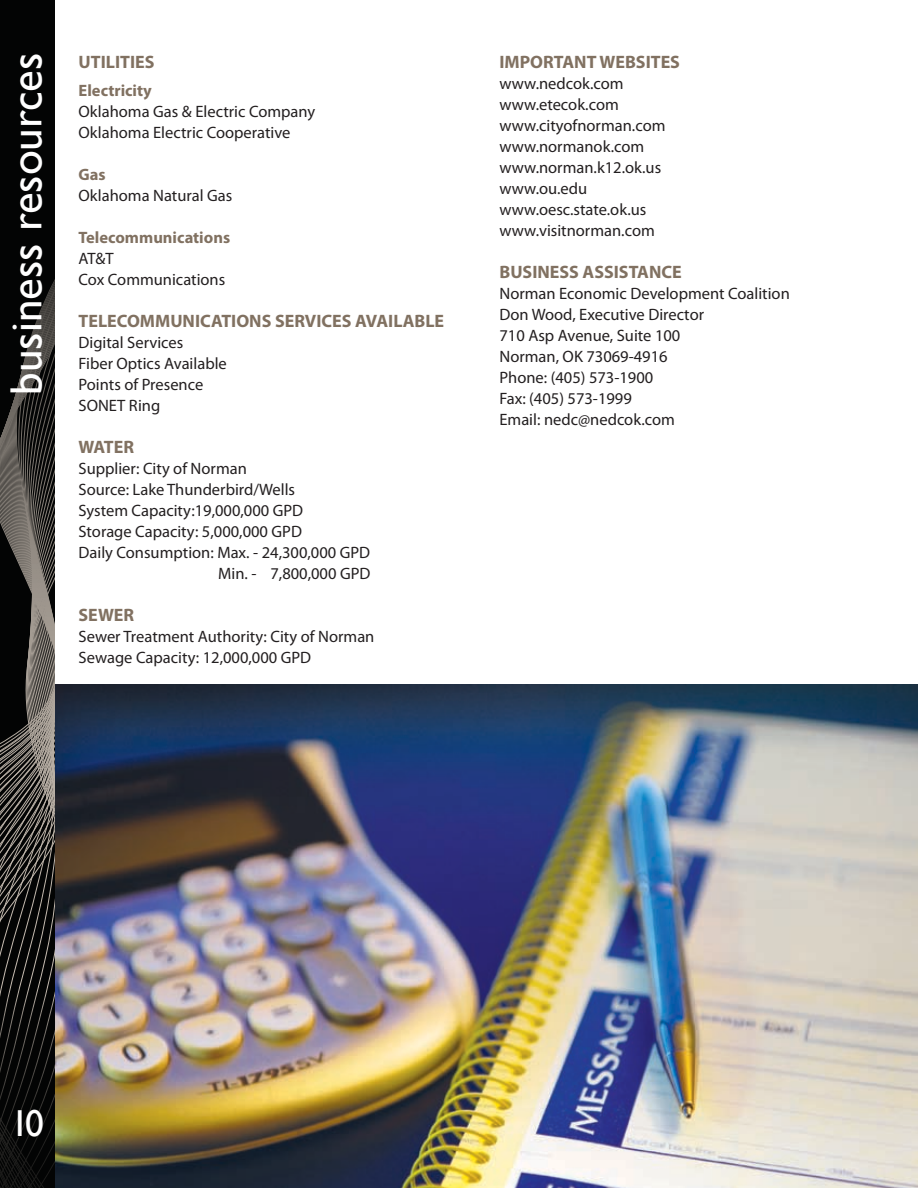
<style>
.page{position:relative;width:918px;height:1188px;background:#fff}
.page>*{position:absolute;margin:0;border:0;box-sizing:border-box;transform-origin:0 0}
.t1{font:45px "Gill Sans";color:#fff}
.t2{font:37.5px "Gill Sans";color:#fff}
.t3{font:700 18px "Myriad Pro";color:#817161}
.t4{font:16.5px/21px "Myriad Pro";color:#231f20}
.t5{font:700 16.5px "Myriad Pro";color:#817161}
</style>
<div class="page">
<img style="left:55px;top:685px;width:863px;height:503px">
<div style="left:0;top:0;width:55px;height:1188px;background:#030404"></div>
<svg style="left:0;top:281px;width:54px;height:907px"></svg>
<h1 class="t1" style="left:0;top:394px;width:343px;rotate:-90deg">business resources</h1>
<p class="t3" style="left:79px;top:50px;width:77px">UTILITIES</p>
<p class="t5" style="left:79px;top:80px;width:75px">Electricity</p>
<p class="t4" style="left:79px;top:101px;width:238px">Oklahoma Gas &amp; Electric Company<br>Oklahoma Electric Cooperative</p>
<p class="t5" style="left:79px;top:164px;width:29px">Gas</p>
<p class="t4" style="left:79px;top:185px;width:155px">Oklahoma Natural Gas</p>
<p class="t5" style="left:79px;top:227px;width:153px">Telecommunications</p>
<p class="t4" style="left:79px;top:248px;width:148px">AT&amp;T<br>Cox Communications</p>
<p class="t3" style="left:79px;top:309px;width:367px">TELECOMMUNICATIONS SERVICES AVAILABLE</p>
<p class="t4" style="left:79px;top:332px;width:150px">Digital Services<br>Fiber Optics Available<br>Points of Presence<br>SONET Ring</p>
<p class="t3" style="left:79px;top:435px;width:57px">WATER</p>
<p class="t4" style="left:79px;top:458px;width:170px">Supplier: City of Norman</p>
<p class="t4" style="left:79px;top:479px;width:218px">Source: Lake Thunderbird/Wells</p>
<p class="t4" style="left:79px;top:500px;width:226px">System Capacity:19,000,000 GPD</p>
<p class="t4" style="left:79px;top:521px;width:225px">Storage Capacity: 5,000,000 GPD</p>
<p class="t4" style="left:79px;top:542px;width:293px">Daily Consumption: Max. - 24,300,000 GPD</p>
<p class="t4" style="left:218px;top:563px;width:154px">Min. - 7,800,000 GPD</p>
<p class="t3" style="left:79px;top:603px;width:57px">SEWER</p>
<p class="t4" style="left:79px;top:626px;width:297px">Sewer Treatment Authority: City of Norman<br>Sewage Capacity: 12,000,000 GPD</p>
<p class="t3" style="left:500px;top:50px;width:182px">IMPORTANT WEBSITES</p>
<p class="t4" style="left:500px;top:72px;width:168px">www.nedcok.com www.etecok.com www.cityofnorman.com www.normanok.com www.norman.k12.ok.us www.ou.edu www.oesc.state.ok.us www.visitnorman.com</p>
<p class="t3" style="left:500px;top:260px;width:184px">BUSINESS ASSISTANCE</p>
<p class="t4" style="left:500px;top:282px;width:292px">Norman Economic Development Coalition<br>Don Wood, Executive Director<br>710 Asp Avenue, Suite 100<br>Norman, OK 73069-4916<br>Phone: (405) 573-1900<br>Fax: (405) 573-1999<br>Email: nedc@nedcok.com</p>
<h2 class="t2" style="left:10px;top:1102px;width:35px">10</h2>
</div>
